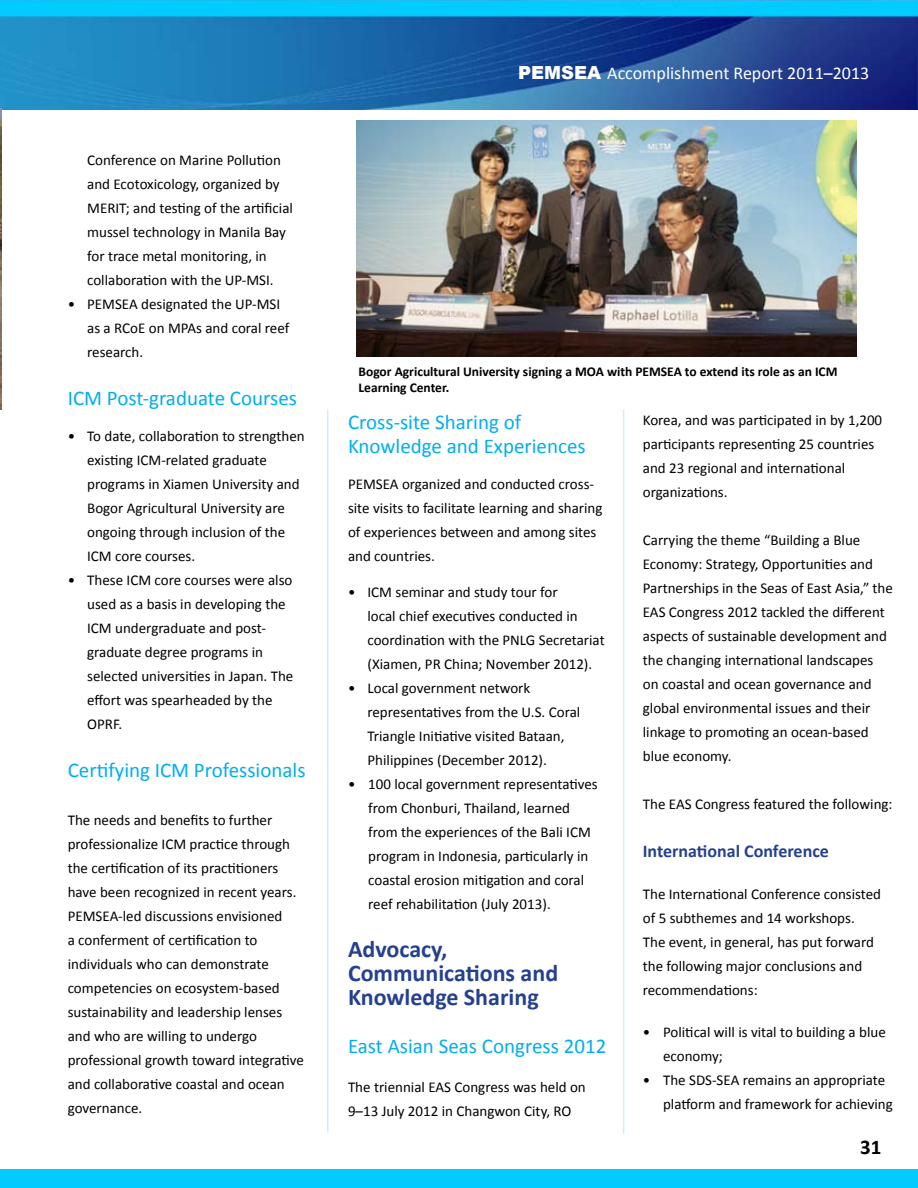
<style>
.page{position:relative;width:918px;height:1188px;background:#fff}
.page>*{position:absolute;margin:0;border:0;box-sizing:border-box;transform-origin:0 0}
.t1{font:700 24px/24px "Calibri";color:#25408f}
.t2{font:21px/24px "Calibri";color:#00aeef}
.t3{font:700 21px "Calibri";color:#000}
.t4{font:18px "Calibri";color:#fff}
.t5{font:700 18px "Calibri";color:#25408f}
.t6{font:15px/24px "Calibri";color:#000}
.t7{font:700 13.5px/16.2px "Calibri";color:#000}
.s1{font-family:"Arial";font-weight:900}
</style>
<div class="page">
<div style="left:0;top:1169px;width:918px;height:19px;background:#0cf"></div>
<img style="left:0;top:0;width:918px;height:109px">
<hr style="left:917px;top:17px;width:1px;height:92px;background:#18287f">
<img style="left:0;top:108px;width:2px;height:301px">
<img style="left:357px;top:120px;width:499px;height:236px">
<hr style="left:327px;top:410px;width:1px;height:722px;background:#d1eefc">
<hr style="left:623px;top:410px;width:1px;height:724px;background:#d1eefc">
<p class="t6" style="left:87px;top:148px;width:207px">Conference on Marine Pollution and Ecotoxicology, organized by<br>MERIT; and testing of the artificial mussel technology in Manila Bay for trace metal monitoring, in collaboration with the UP-MSI.</p>
<p class="t6" style="left:87px;top:292px;width:204px;text-indent:-20px">• PEMSEA designated the UP-MSI as a RCoE on MPAs and coral reef research.</p>
<h2 class="t2" style="left:68px;top:386px;width:231px">ICM Post-graduate Courses</h2>
<p class="t6" style="left:87px;top:424px;width:219px;text-indent:-20px">• To date, collaboration to strengthen existing ICM-related graduate programs in Xiamen University and<br>Bogor Agricultural University are ongoing through inclusion of the<br>ICM core courses.</p>
<p class="t6" style="left:87px;top:568px;width:208px;text-indent:-20px">• These ICM core courses were also used as a basis in developing the<br>ICM undergraduate and post&shy;graduate degree programs in selected universities in Japan. The effort was spearheaded by the<br>OPRF.</p>
<h2 class="t2" style="left:68px;top:758px;width:239px">Certifying ICM Professionals</h2>
<p class="t6" style="left:68px;top:808px;width:238px">The needs and benefits to further professionalize ICM practice through the certification of its practitioners have been recognized in recent years.<br>PEMSEA-led discussions envisioned<br>a conferment of certification to individuals who can demonstrate competencies on ecosystem-based sustainability and leadership lenses and who are willing to undergo professional growth toward integrative and collaborative coastal and ocean governance.</p>
<p class="t4" style="left:518px;top:61px;width:352px"><span class="s1">PEMSEA</span> Accomplishment Report 2011–2013</p>
<p class="t7" style="left:358px;top:363px;width:481px">Bogor Agricultural University signing a MOA with PEMSEA to extend its role as an ICM<br>Learning Center.</p>
<h2 class="t2" style="left:348px;top:410px;width:239px">Cross-site Sharing of<br>Knowledge and Experiences</h2>
<p class="t6" style="left:348px;top:472px;width:256px">PEMSEA organized and conducted cross&shy;site visits to facilitate learning and sharing of experiences between and among sites and countries.</p>
<p class="t6" style="left:368px;top:580px;width:239px;text-indent:-20px">• ICM seminar and study tour for<br>local chief executives conducted in coordination with the PNLG Secretariat (Xiamen, PR China; November 2012).</p>
<p class="t6" style="left:368px;top:676px;width:214px;text-indent:-20px">• Local government network representatives from the U.S. Coral Triangle Initiative visited Bataan, Philippines (December 2012).</p>
<p class="t6" style="left:368px;top:772px;width:231px;text-indent:-20px">• 100 local government representatives from Chonburi, Thailand, learned from the experiences of the Bali ICM program in Indonesia, particularly in coastal erosion mitigation and coral reef rehabilitation (July 2013).</p>
<h1 class="t1" style="left:348px;top:937px;width:212px">Advocacy,<br>Communications and<br>Knowledge Sharing</h1>
<h2 class="t2" style="left:348px;top:1034px;width:260px">East Asian Seas Congress 2012</h2>
<p class="t6" style="left:348px;top:1075px;width:239px">The triennial EAS Congress was held on<br>9–13 July 2012 in Changwon City, RO</p>
<p class="t6" style="left:643px;top:408px;width:241px">Korea, and was participated in by 1,200 participants representing 25 countries and 23 regional and international organizations.</p>
<p class="t6" style="left:643px;top:528px;width:252px">Carrying the theme “Building a Blue Economy: Strategy, Opportunities and Partnerships in the Seas of East Asia,” the EAS Congress 2012 tackled the different aspects of sustainable development and the changing international landscapes<br>on coastal and ocean governance and global environmental issues and their linkage to promoting an ocean-based blue economy.</p>
<p class="t6" style="left:643px;top:792px;width:251px">The EAS Congress featured the following:</p>
<p class="t5" style="left:643px;top:839px;width:188px">International Conference</p>
<p class="t6" style="left:643px;top:882px;width:240px">The International Conference consisted of 5 subthemes and 14 workshops.<br>The event, in general, has put forward the following major conclusions and recommendations:</p>
<p class="t6" style="left:663px;top:1020px;width:224px;text-indent:-20px">• Political will is vital to building a blue economy;</p>
<p class="t6" style="left:663px;top:1068px;width:231px;text-indent:-20px">• The SDS-SEA remains an appropriate platform and framework for achieving</p>
<h2 class="t3" style="left:860px;top:1134px;width:23px">31</h2>
</div>
